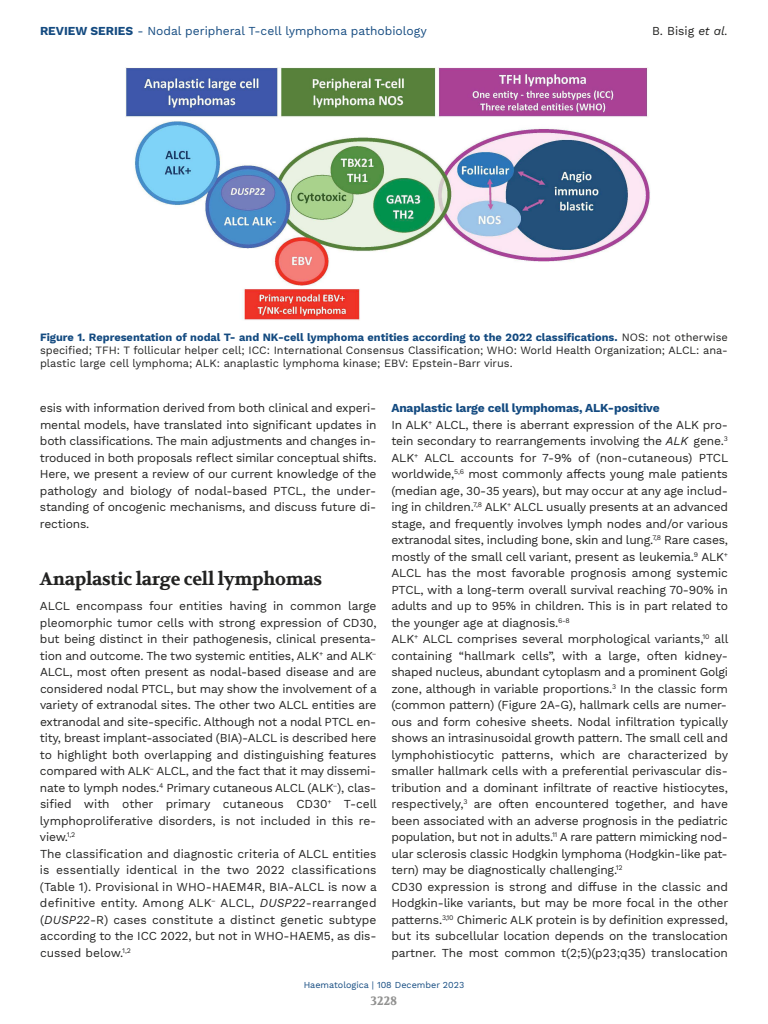
<style>
.page{position:relative;width:768px;height:1024px;background:#fff}
.page>*{position:absolute;margin:0;border:0;box-sizing:border-box;transform-origin:0 0}
.t1{font:700 18px "Volkhov";letter-spacing:-.015em;color:#222221}
.t2{font:12px/16.5px "Work Sans";letter-spacing:-.015em;color:#222221}
.t3{font:12px "Work Sans";color:#134a80}
.t4{font:700 12px "Volkhov";color:#919190}
.t5{font:11px/13px "Work Sans";color:#222221;text-align:justify}
.t6{font:9px "Work Sans";color:#134a80}
.s1{font-weight:700}
.s2{font-style:italic}
.s3{font-weight:700;color:#134a80}
</style>
<div class="page">
<img style="left:125px;top:67px;width:525px;height:254px">
<p class="t3" style="left:40px;top:24px;width:388px"><span class="s1">REVIEW SERIES</span> - Nodal peripheral T-cell lymphoma pathobiology</p>
<p class="t2" style="left:652px;top:23px;width:77px">B. Bisig <span class="s2">et al.</span></p>
<p class="t5" style="left:40px;top:331px;width:689px"><span class="s3">Figure 1. Representation of nodal T- and NK-cell lymphoma entities according to the 2022 classifications.</span> NOS: not otherwise specified; TFH: T follicular helper cell; ICC: International Consensus Classification; WHO: World Health Organization; ALCL: ana&shy;plastic large cell lymphoma; ALK: anaplastic lymphoma kinase; EBV: Epstein-Barr virus.</p>
<p class="t2" style="left:40px;top:400px;width:338px;text-align:justify">esis with information derived from both clinical and experi&shy;mental models, have translated into significant updates in both classifications. The main adjustments and changes in&shy;troduced in both proposals reflect similar conceptual shifts.<br>Here, we present a review of our current knowledge of the pathology and biology of nodal-based PTCL, the under&shy;standing of oncogenic mechanisms, and discuss future di&shy;rections.</p>
<h1 class="t1" style="left:40px;top:568px;width:284px">Anaplastic large cell lymphomas</h1>
<p class="t2" style="left:40px;top:598px;width:338px">ALCL encompass four entities having in common large pleomorphic tumor cells with strong expression of CD30, but being distinct in their pathogenesis, clinical presenta&shy;tion and outcome. The two systemic entities, ALK<sup>+</sup> and ALK<sup>– </sup>ALCL, most often present as nodal-based disease and are considered nodal PTCL, but may show the involvement of a variety of extranodal sites. The other two ALCL entities are extranodal and site-specific. Although not a nodal PTCL en&shy;tity, breast implant-associated (BIA)-ALCL is described here to highlight both overlapping and distinguishing features compared with ALK<sup>–</sup> ALCL, and the fact that it may dissemi&shy;nate to lymph nodes.<sup>4</sup> Primary cutaneous ALCL (ALK<sup>–</sup>), clas&shy;sified with other primary cutaneous CD30<sup>+</sup> T-cell lymphoproliferative disorders, is not included in this re&shy;view.<sup>1,2<br></sup>The classification and diagnostic criteria of ALCL entities is essentially identical in the two 2022 classifications (Table 1). Provisional in WHO-HAEM4R, BIA-ALCL is now a definitive entity. Among ALK<sup>–</sup> ALCL, <span class="s2">DUSP22</span>-rearranged (<span class="s2">DUSP22</span>-R) cases constitute a distinct genetic subtype according to the ICC 2022, but not in WHO-HAEM5, as dis&shy;cussed below.<sup>1,2</sup></p>
<p class="t2" style="left:391px;top:400px;width:339px"><span class="s3">Anaplastic large cell lymphomas, ALK-positive<br></span>In ALK<sup>+</sup> ALCL, there is aberrant expression of the ALK pro&shy;tein secondary to rearrangements involving the <span class="s2">ALK</span> gene.<sup>3<br></sup>ALK<sup>+</sup> ALCL accounts for 7-9% of (non-cutaneous) PTCL worldwide,<sup>5,6</sup> most commonly affects young male patients (median age, 30-35 years), but may occur at any age includ&shy;ing in children.<sup>7,8</sup> ALK<sup>+</sup> ALCL usually presents at an advanced stage, and frequently involves lymph nodes and/or various extranodal sites, including bone, skin and lung.<sup>7,8</sup> Rare cases, mostly of the small cell variant, present as leukemia.<sup>9</sup> ALK<sup>+ </sup>ALCL has the most favorable prognosis among systemic PTCL, with a long-term overall survival reaching 70-90% in adults and up to 95% in children. This is in part related to the younger age at diagnosis.<sup>6-8<br></sup>ALK<sup>+</sup> ALCL comprises several morphological variants,<sup>10</sup> all containing “hallmark cells”, with a large, often kidney&shy;shaped nucleus, abundant cytoplasm and a prominent Golgi zone, although in variable proportions.<sup>3</sup> In the classic form (common pattern) (Figure 2A-G), hallmark cells are numer&shy;ous and form cohesive sheets. Nodal infiltration typically shows an intrasinusoidal growth pattern. The small cell and lymphohistiocytic patterns, which are characterized by smaller hallmark cells with a preferential perivascular dis&shy;tribution and a dominant infiltrate of reactive histiocytes, respectively,<sup>3</sup> are often encountered together, and have been associated with an adverse prognosis in the pediatric population, but not in adults.<sup>11</sup> A rare pattern mimicking nod&shy;ular sclerosis classic Hodgkin lymphoma (Hodgkin-like pat&shy;tern) may be diagnostically challenging.<sup>12<br></sup>CD30 expression is strong and diffuse in the classic and Hodgkin-like variants, but may be more focal in the other patterns.<sup>3,10</sup> Chimeric ALK protein is by definition expressed, but its subcellular location depends on the translocation partner. The most common t(2;5)(p23;q35) translocation</p>
<p class="t6" style="left:304px;top:979px;width:162px">Haematologica | 108 December 2023</p>
<p class="t4" style="left:371px;top:993px;width:28px">3228</p>
</div>
